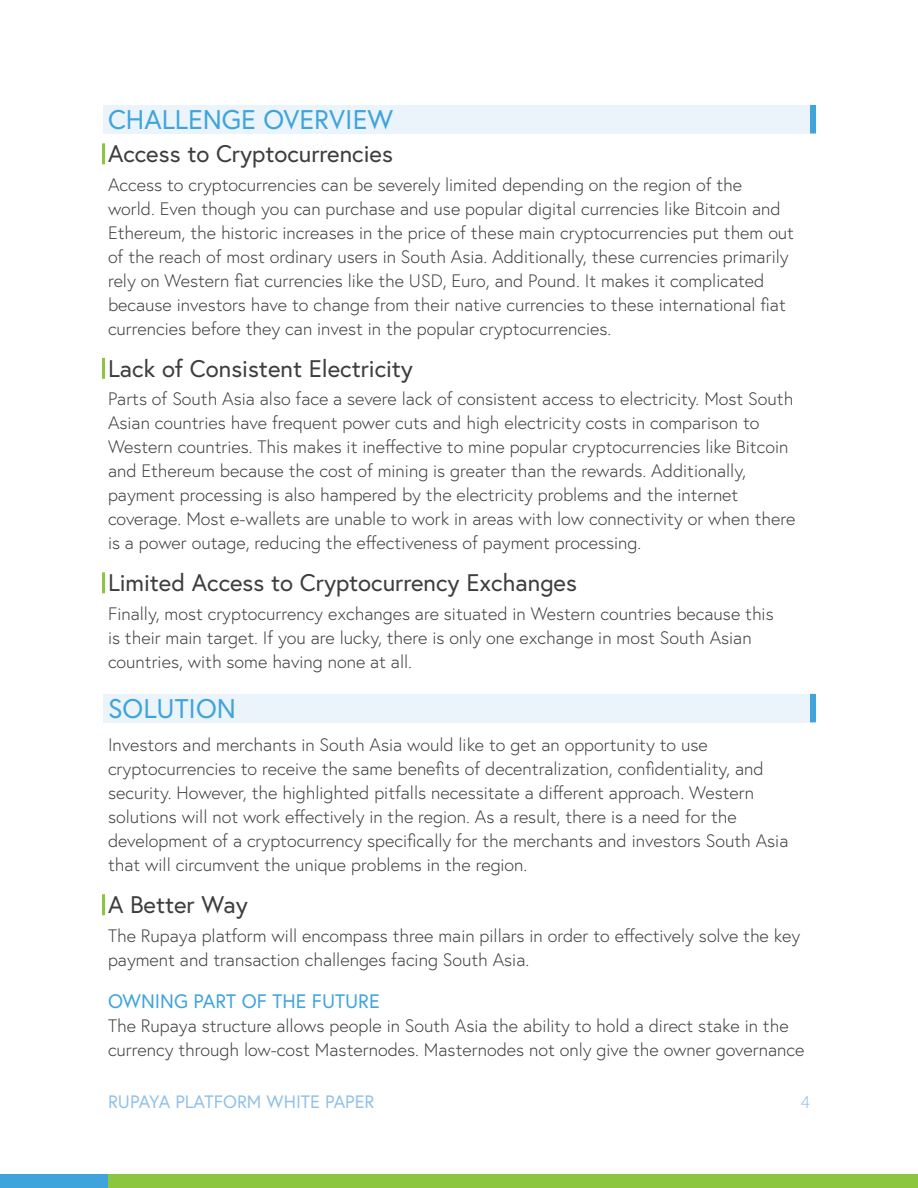
<style>
.page{position:relative;width:918px;height:1188px;background:#fff}
.page>*{position:absolute;margin:0;border:0;box-sizing:border-box;transform-origin:0 0}
.t1{font:27px "Europa";color:#3fa4dc}
.t2{font:24px "Europa";color:#3e3e3f}
.t3{font:19.5px "Europa";color:#3fa4dc}
.Body{font:300 18px/24px "Europa";color:#3e3e3f}
.t4{font:18px "Europa";color:#91c1e8}
.t5{font:300 16.8px "Europa";color:#91c1e8}
</style>
<div class="page">
<div style="left:0;top:1174px;width:108px;height:14px;background:#3fa4dc"></div>
<div style="left:108px;top:1174px;width:810px;height:14px;background:#8bc63e"></div>
<div style="left:104px;top:105px;width:710px;height:29px;background:#ebf4fa"></div>
<div style="left:810px;top:105px;width:6px;height:29px;background:#3fa4dc"></div>
<hr style="left:102px;top:143px;width:3px;height:21px;background:#8bc63e">
<hr style="left:102px;top:358px;width:3px;height:21px;background:#8bc63e">
<hr style="left:102px;top:572px;width:3px;height:21px;background:#8bc63e">
<div style="left:104px;top:694px;width:710px;height:28px;background:#ebf4fa"></div>
<div style="left:810px;top:694px;width:6px;height:28px;background:#3fa4dc"></div>
<hr style="left:102px;top:894px;width:3px;height:21px;background:#8bc63e">
<h2 class="t1" style="left:108px;top:102px;width:287px">CHALLENGE OVERVIEW</h2>
<h3 class="t2" style="left:108px;top:138px;width:286px">Access to Cryptocurrencies</h3>
<p class="Body" style="left:108px;top:172px;width:688px">Access to cryptocurrencies can be severely limited depending on the region of the<br>world. Even though you can purchase and use popular digital currencies like Bitcoin and Ethereum, the historic increases in the price of these main cryptocurrencies put them out of the reach of most ordinary users in South Asia. Additionally, these currencies primarily rely on Western fiat currencies like the USD, Euro, and Pound. It makes it complicated because investors have to change from their native currencies to these international fiat currencies before they can invest in the popular cryptocurrencies.</p>
<h3 class="t2" style="left:108px;top:353px;width:306px">Lack of Consistent Electricity</h3>
<p class="Body" style="left:108px;top:387px;width:689px">Parts of South Asia also face a severe lack of consistent access to electricity. Most South Asian countries have frequent power cuts and high electricity costs in comparison to Western countries. This makes it ineffective to mine popular cryptocurrencies like Bitcoin and Ethereum because the cost of mining is greater than the rewards. Additionally, payment processing is also hampered by the electricity problems and the internet coverage. Most e-wallets are unable to work in areas with low connectivity or when there is a power outage, reducing the effectiveness of payment processing.</p>
<h3 class="t2" style="left:108px;top:567px;width:471px">Limited Access to Cryptocurrency Exchanges</h3>
<p class="Body" style="left:108px;top:601px;width:667px">Finally, most cryptocurrency exchanges are situated in Western countries because this is their main target. If you are lucky, there is only one exchange in most South Asian countries, with some having none at all.</p>
<h2 class="t1" style="left:108px;top:691px;width:129px">SOLUTION</h2>
<p class="Body" style="left:108px;top:732px;width:682px">Investors and merchants in South Asia would like to get an opportunity to use cryptocurrencies to receive the same benefits of decentralization, confidentiality, and security. However, the highlighted pitfalls necessitate a different approach. Western solutions will not work effectively in the region. As a result, there is a need for the development of a cryptocurrency specifically for the merchants and investors South Asia that will circumvent the unique problems in the region.</p>
<h3 class="t2" style="left:108px;top:889px;width:141px">A Better Way</h3>
<p class="Body" style="left:108px;top:923px;width:694px">The Rupaya platform will encompass three main pillars in order to effectively solve the key payment and transaction challenges facing South Asia.</p>
<h4 class="t3" style="left:108px;top:988px;width:273px">OWNING PART OF THE FUTURE</h4>
<p class="Body" style="left:108px;top:1013px;width:698px">The Rupaya structure allows people in South Asia the ability to hold a direct stake in the currency through low-cost Masternodes. Masternodes not only give the owner governance</p>
<p class="t4" style="left:108px;top:1090px;width:268px">RUPAYA PLATFORM WHITE PAPER</p>
<p class="t5" style="left:801px;top:1092px;width:11px">4</p>
</div>
